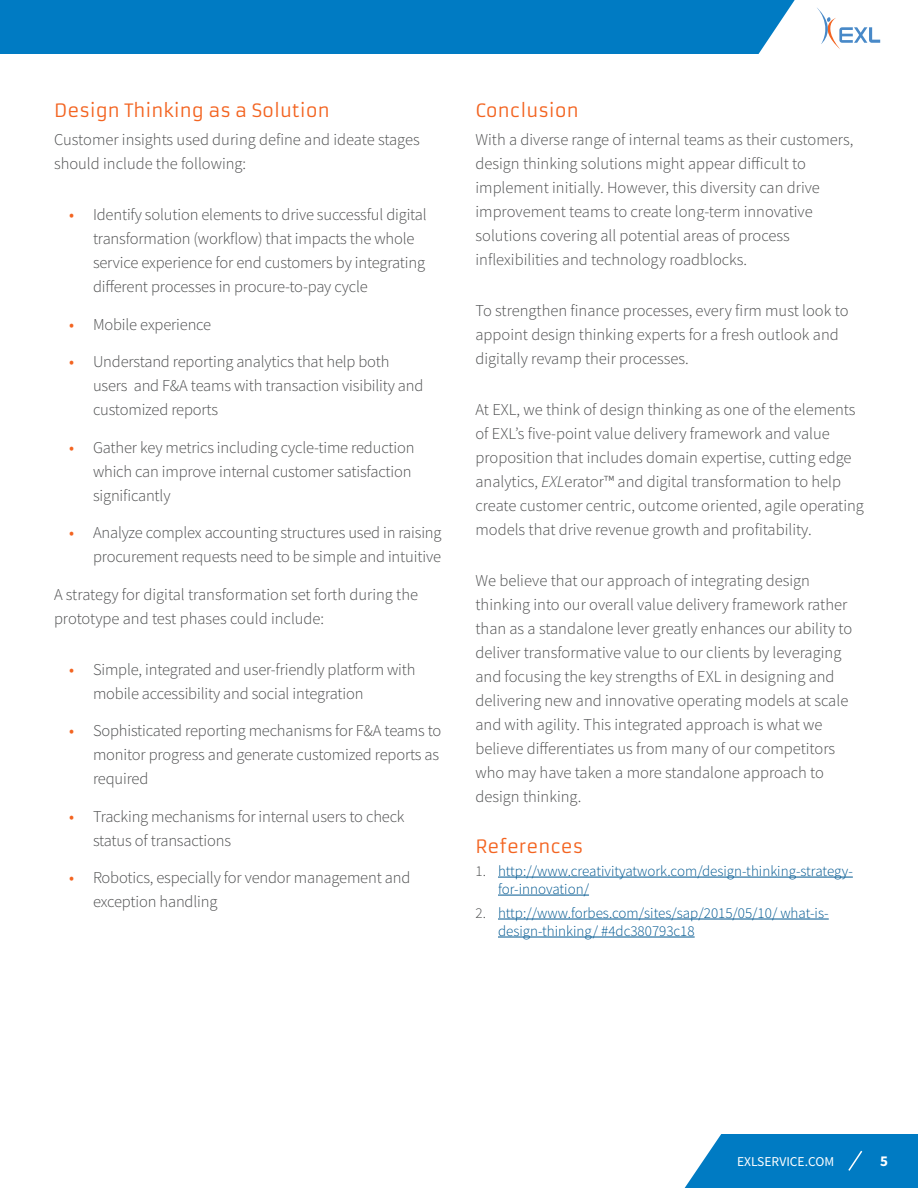
<style>
.page{position:relative;width:918px;height:1188px;background:#fff}
.page>*{position:absolute;margin:0;border:0;box-sizing:border-box;transform-origin:0 0}
.Subhead_2{font:18px "Armata";color:#f36421}
.Body_Text{font:300 16.5px/24px "Source Sans Pro";color:#4b4c4d}
.UL-alt{font:300 15px/18px "Source Sans Pro";color:#005891}
.t1{font:700 15px "Source Sans Pro";color:#fff}
.t2{font:13.5px "Source Sans Pro";color:#fff}
.s1{font-weight:400;color:#f36421}
.s2{font-style:italic}
.s3{color:#4b4c4d}
</style>
<div class="page">
<svg style="left:684px;top:1134px;width:234px;height:54px;background:#1686c8"></svg>
<div style="left:0;top:0;width:795px;height:54px;background:#007bc3"></div>
<svg style="left:817px;top:8px;width:63px;height:41px"></svg>
<hr style="left:498px;top:877px;width:355px;height:1px;background:#005891">
<hr style="left:498px;top:895px;width:91px;height:1px;background:#005891">
<hr style="left:498px;top:919px;width:331px;height:1px;background:#005891">
<hr style="left:498px;top:937px;width:197px;height:1px;background:#005891">
<p class="Subhead_2" style="left:54px;top:99px;width:277px">Design Thinking as a Solution</p>
<p class="Body_Text" style="left:54px;top:128px;width:367px">Customer insights used during define and ideate stages should include the following:</p>
<p class="Body_Text" style="left:93px;top:203px;width:335px;text-indent:-24px"><span class="s1">•</span> Identify solution elements to drive successful digital transformation (workflow) that impacts the whole service experience for end customers by integrating different processes in procure-to-pay cycle</p>
<p class="Body_Text" style="left:69px;top:312px;width:144px"><span class="s1">•</span> Mobile experience</p>
<p class="Body_Text" style="left:93px;top:350px;width:332px;text-indent:-24px"><span class="s1">•</span> Understand reporting analytics that help both users and F&amp;A teams with transaction visibility and customized reports</p>
<p class="Body_Text" style="left:93px;top:435px;width:323px;text-indent:-24px"><span class="s1">•</span> Gather key metrics including cycle-time reduction which can improve internal customer satisfaction significantly</p>
<p class="Body_Text" style="left:69px;top:521px;width:374px;text-align:right"><span class="s1">•</span> Analyze complex accounting structures used in raising procurement requests need to be simple and intuitive</p>
<p class="Body_Text" style="left:54px;top:582px;width:366px">A strategy for digital transformation set forth during the prototype and test phases could include:</p>
<p class="Body_Text" style="left:93px;top:657px;width:324px;text-indent:-24px"><span class="s1">•</span> Simple, integrated and user-friendly platform with mobile accessibility and social integration</p>
<p class="Body_Text" style="left:93px;top:719px;width:350px;text-indent:-24px"><span class="s1">•</span> Sophisticated reporting mechanisms for F&amp;A teams to monitor progress and generate customized reports as required</p>
<p class="Body_Text" style="left:93px;top:804px;width:313px;text-indent:-24px"><span class="s1">•</span> Tracking mechanisms for internal users to check status of transactions</p>
<p class="Body_Text" style="left:93px;top:866px;width:319px;text-indent:-24px"><span class="s1">•</span> Robotics, especially for vendor management and exception handling</p>
<p class="Subhead_2" style="left:476px;top:99px;width:105px">Conclusion</p>
<p class="Body_Text" style="left:476px;top:128px;width:379px">With a diverse range of internal teams as their customers, design thinking solutions might appear difficult to implement initially. However, this diversity can drive improvement teams to create long-term innovative solutions covering all potential areas of process inflexibilities and technology roadblocks.</p>
<p class="Body_Text" style="left:476px;top:299px;width:375px">To strengthen finance processes, every firm must look to appoint design thinking experts for a fresh outlook and digitally revamp their processes.</p>
<p class="Body_Text" style="left:476px;top:398px;width:390px">At EXL, we think of design thinking as one of the elements of EXL’s five-point value delivery framework and value proposition that includes domain expertise, cutting edge analytics, <span class="s2">EXL</span>erator™ and digital transformation to help create customer centric, outcome oriented, agile operating models that drive revenue growth and profitability.</p>
<p class="Body_Text" style="left:476px;top:569px;width:378px">We believe that our approach of integrating design thinking into our overall value delivery framework rather than as a standalone lever greatly enhances our ability to deliver transformative value to our clients by leveraging and focusing the key strengths of EXL in designing and delivering new and innovative operating models at scale and with agility. This integrated approach is what we believe differentiates us from many of our competitors who may have taken a more standalone approach to design thinking.</p>
<p class="Subhead_2" style="left:476px;top:835px;width:109px">References</p>
<p class="UL-alt" style="left:498px;top:862px;width:356px;text-indent:-22px"><span class="s3">1.</span> http://www.creativityatwork.com/design-thinking-strategy&shy;for-innovation/</p>
<p class="UL-alt" style="left:498px;top:904px;width:332px;text-indent:-22px"><span class="s3">2.</span> http://www.forbes.com/sites/sap/2015/05/10/ what-is&shy;design-thinking/ #4dc380793c18</p>
<p class="t2" style="left:737px;top:1153px;width:99px">EXLSERVICE.COM</p>
<p class="t1" style="left:880px;top:1151px;width:9px">5</p>
</div>
